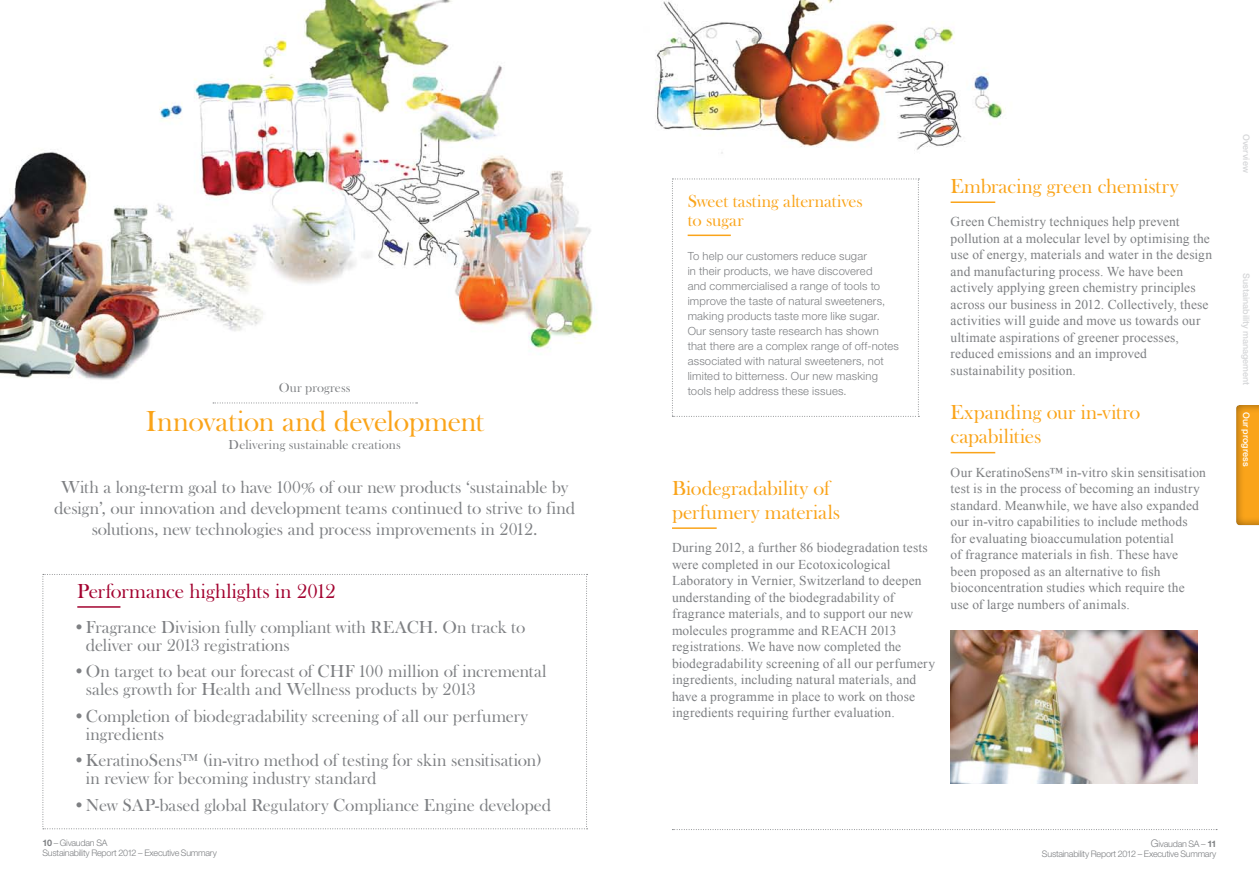
<style>
.page{position:relative;width:1259px;height:893px;background:#fff}
.page>*{position:absolute;margin:0;border:0;box-sizing:border-box;transform-origin:0 0}
.t1{font:30px "Baskerville Old Face EF";letter-spacing:-.015em;color:#faa41a}
.t2{font:21px/24px "Baskerville Old Face EF";color:#faa41a}
.t3{font:21px "Baskerville Old Face EF";letter-spacing:.005em;color:#a30330}
.t4{font:18px/18px "Baskerville Old Face EF";letter-spacing:-.005em;color:#7e8083}
.t5{font:18px/19.5px "Baskerville Old Face EF";color:#faa41a}
.t6{font:13.5px/16.5px "Times New Roman";letter-spacing:.01em;color:#7e8083}
.t7{font:13.5px "Baskerville Old Face EF";letter-spacing:.005em;color:#7e8083}
.t8{font:300 11.25px/15px "Helvetica Neue LT Std";letter-spacing:.015em;color:#7e8083}
.t9{font:300 9px/10.5px "Helvetica Neue LT Std";letter-spacing:-.025em;color:#7e8083}
.t10{font:500 9px "Helvetica Neue LT Std";color:#d5d6d8}
.t11{font:500 9px "Helvetica Neue LT Std";color:#fff}
.s1{font-weight:700}
.s2{font-size:10.5px}
</style>
<div class="page">
<img style="left:0;top:0;width:1198px;height:825px">
<div style="left:1234px;top:391px;width:25px;height:147px;background:#000;opacity:.5"></div>
<svg style="left:672px;top:829px;width:545px;height:1px"></svg>
<hr style="left:950px;top:201px;width:45px;height:2px;background:#faa41a">
<hr style="left:950px;top:452px;width:45px;height:1px;background:#faa41a">
<hr style="left:672px;top:527px;width:44px;height:2px;background:#faa41a">
<svg style="left:213px;top:403px;width:204px;height:1px"></svg>
<svg style="left:43px;top:574px;width:544px;height:255px"></svg>
<svg style="left:672px;top:179px;width:247px;height:238px"></svg>
<img style="left:950px;top:630px;width:247px;height:153px">
<p class="t7" style="left:279px;top:380px;width:73px">Our progress</p>
<h1 class="t1" style="left:146px;top:404px;width:339px">Innovation and development</h1>
<p class="t7" style="left:229px;top:437px;width:174px">Delivering sustainable creations</p>
<h3 class="t4" style="left:54px;top:477px;width:522px;line-height:21px;text-align:center">With a long-term goal to have 100% of our new products ‘sustainable by design’, our innovation and development teams continued to strive to find solutions, new technologies and process improvements in 2012.</h3>
<h2 class="t3" style="left:77px;top:579px;width:260px">Performance highlights in 2012</h2>
<h3 class="t4" style="left:86px;top:618px;width:441px;text-indent:-13px">• Fragrance Division fully compliant with REACH. On track to deliver our 2013 registrations</h3>
<h3 class="t4" style="left:86px;top:662px;width:462px;text-indent:-13px">• On target to beat our forecast of CHF 100 million of incremental sales growth for Health and Wellness products by 2013</h3>
<h3 class="t4" style="left:86px;top:707px;width:444px;text-indent:-13px">• Completion of biodegradability screening of all our perfumery ingredients</h3>
<h3 class="t4" style="left:86px;top:751px;width:457px;text-indent:-13px">• KeratinoSens™ (in-vitro method of testing for skin sensitisation) in review for becoming industry standard</h3>
<h3 class="t4" style="left:73px;top:796px;width:480px">• New SAP-based global Regulatory Compliance Engine developed</h3>
<h3 class="t5" style="left:687px;top:191px;width:177px">Sweet tasting alternatives to sugar</h3>
<p class="t8" style="left:687px;top:248px;width:213px">To help our customers reduce sugar<br>in their products, we have discovered<br>and commercialised a range of tools to improve the taste of natural sweeteners, making products taste more like sugar.<br>Our sensory taste research has shown that there are a complex range of off-notes associated with natural sweeteners, not limited to bitterness. Our new masking tools help address these issues.</p>
<h2 class="t2" style="left:672px;top:476px;width:170px">Biodegradability of perfumery materials</h2>
<p class="t6" style="left:672px;top:539px;width:265px">During 2012, a further 86 biodegradation tests were completed in our Ecotoxicological Laboratory in Vernier, Switzerland to deepen understanding of the biodegradability of fragrance materials, and to support our new molecules programme and REACH 2013 registrations. We have now completed the biodegradability screening of all our perfumery ingredients, including natural materials, and have a programme in place to work on those ingredients requiring further evaluation.</p>
<h2 class="t2" style="left:950px;top:174px;width:229px">Embracing green chemistry</h2>
<p class="t6" style="left:950px;top:214px;width:263px">Green Chemistry techniques help prevent pollution at a molecular level by optimising the use of energy, materials and water in the design and manufacturing process. We have been actively applying green chemistry principles across our business in 2012. Collectively, these activities will guide and move us towards our ultimate aspirations of greener processes, reduced emissions and an improved sustainability position.</p>
<h2 class="t2" style="left:950px;top:401px;width:191px">Expanding our in-vitro capabilities</h2>
<p class="t6" style="left:950px;top:464px;width:257px">Our KeratinoSens™ in-vitro skin sensitisation test is in the process of becoming an industry standard. Meanwhile, we have also expanded our in-vitro capabilities to include methods for evaluating bioaccumulation potential<br>of fragrance materials in fish. These have been proposed as an alternative to fish bioconcentration studies which require the use of large numbers of animals.</p>
<p class="t9" style="left:43px;top:837px;width:176px"><span class="s1">10</span> – Givaudan SA<br>Sustainability Report 2012 – Executive Summary</p>
<p class="t9" style="left:1042px;top:838px;width:176px;text-align:right"><span class="s2">G</span>ivaudan SA – <span class="s1">11<br></span>Sustainability Report 2012 – Executive Summary</p>
<p class="t10" style="left:1251px;top:134px;width:40px;rotate:90deg">Overview</p>
<p class="t10" style="left:1251px;top:273px;width:114px;rotate:90deg">Sustainability management</p>
<p class="t11" style="left:1251px;top:412px;width:56px;rotate:90deg">Our progress</p>
</div>
